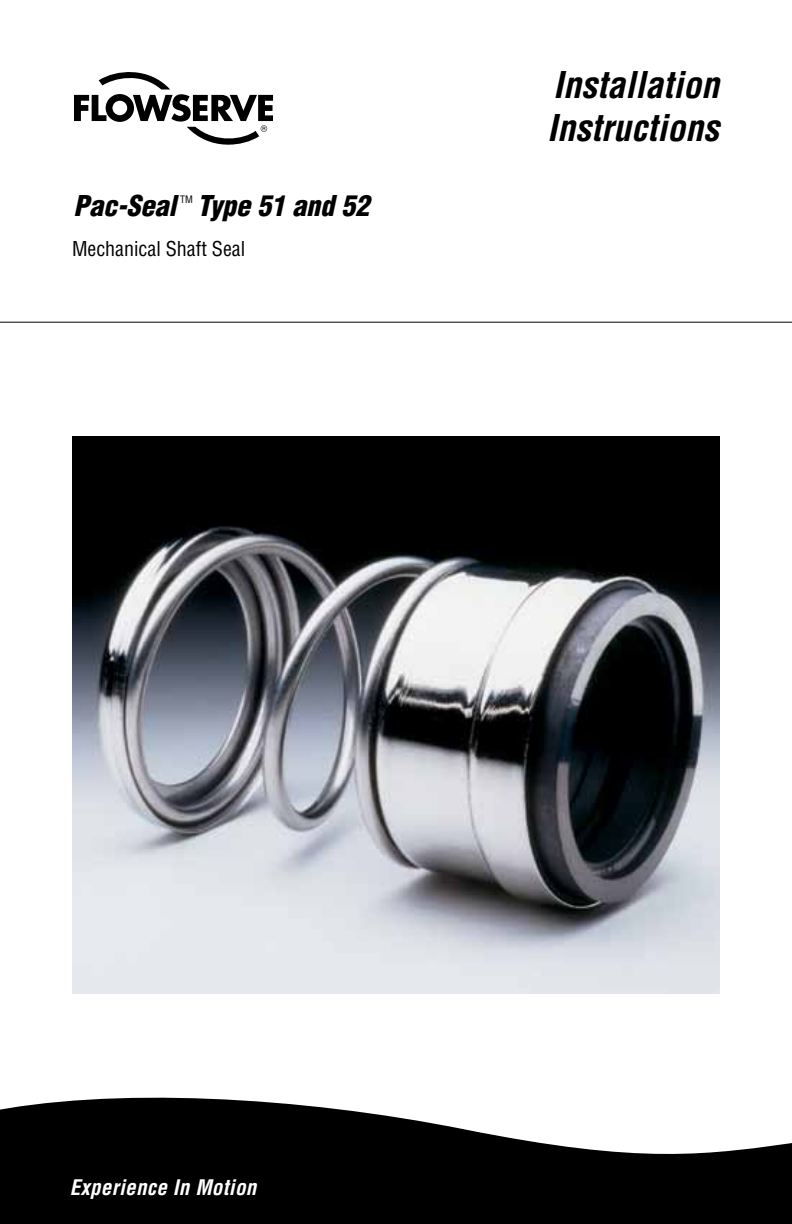
<style>
.page{position:relative;width:792px;height:1224px;background:#fff}
.page>*{position:absolute;margin:0;border:0;box-sizing:border-box;transform-origin:0 0}
.t1{font:italic 700 condensed 36px/43.2px "Helvetica LT Std";color:#000}
.t2{font:italic 900 condensed 28px "Helvetica";color:#000}
.t3{font:italic 700 condensed 21px "Helvetica LT Std";letter-spacing:.015em;color:#fff}
.t4{font:condensed 20px "Helvetica";color:#000}
.t5{font:condensed 10px "Helvetica LT Std";color:#000}
</style>
<div class="page">
<svg style="left:74px;top:72px;width:199px;height:73px"></svg>
<hr style="left:0;top:322px;width:792px;height:1px;background:#000">
<img style="left:72px;top:437px;width:647px;height:557px">
<svg style="left:0;top:1097px;width:792px;height:127px;fill:#000"></svg>
<p class="t2" style="left:74px;top:188px;width:297px">Pac-Seal Type 51 and 52</p>
<p class="t4" style="left:72px;top:236px;width:175px">Mechanical Shaft Seal</p>
<p class="t5" style="left:180px;top:193px;width:14px">TM</p>
<p class="t1" style="left:547px;top:64px;width:173px">Installation<br>Instructions</p>
<p class="t3" style="left:70px;top:1174px;width:188px">Experience In Motion</p>
</div>
